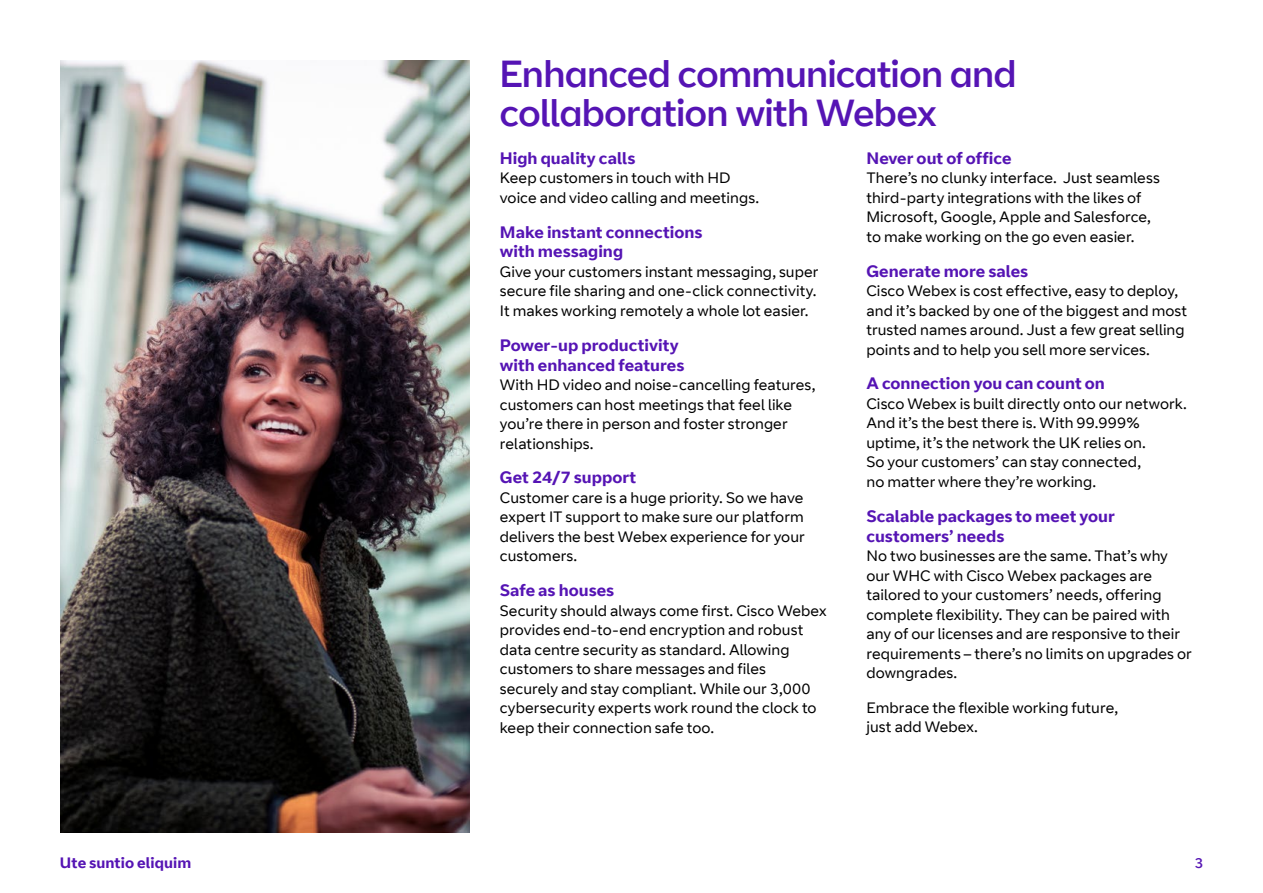
<style>
.page{position:relative;width:1263px;height:893px;background:#fff}
.page>*{position:absolute;margin:0;border:0;box-sizing:border-box;transform-origin:0 0}
.t1{font:37.5px/39px "BT Curve Headline";letter-spacing:-.005em;color:#5514b4}
.t2{font:700 16.5px/19.8px "BT Curve";color:#5514b4}
.t3{font:15px/19.5px "BT Curve";letter-spacing:.005em;color:#000}
.t4{font:700 15px "BT Curve";letter-spacing:.005em;color:#5514b4}
.t5{font:14.25px "BT Curve Headline";color:#5514b4}
</style>
<div class="page">
<img style="left:60px;top:60px;width:410px;height:773px">
<p class="t4" style="left:60px;top:854px;width:133px">Ute suntio eliquim</p>
<h1 class="t1" style="left:500px;top:56px;width:518px">Enhanced communication and collaboration with Webex</h1>
<p class="t2" style="left:500px;top:149px;width:137px">High quality calls</p>
<p class="t3" style="left:500px;top:169px;width:261px">Keep customers in touch with HD voice and video calling and meetings.</p>
<p class="t2" style="left:500px;top:223px;width:204px">Make instant connections with messaging</p>
<p class="t3" style="left:500px;top:262px;width:320px;text-align:justify">Give your customers instant messaging, super secure file sharing and one-click connectivity.<br>It makes working remotely a whole lot easier.</p>
<p class="t2" style="left:500px;top:336px;width:186px">Power-up productivity with enhanced features</p>
<p class="t3" style="left:500px;top:376px;width:317px">With HD video and noise-cancelling features, customers can host meetings that feel like you’re there in person and foster stronger relationships.</p>
<p class="t2" style="left:500px;top:468px;width:138px">Get 24/7 support</p>
<p class="t3" style="left:500px;top:488px;width:306px;text-align:justify">Customer care is a huge priority. So we have expert IT support to make sure our platform delivers the best Webex experience for your customers.</p>
<p class="t2" style="left:500px;top:581px;width:116px">Safe as houses</p>
<p class="t3" style="left:500px;top:601px;width:328px">Security should always come first. Cisco Webex provides end-to-end encryption and robust data centre security as standard. Allowing customers to share messages and files securely and stay compliant. While our 3,000 cybersecurity experts work round the clock to keep their connection safe too.</p>
<p class="t2" style="left:866px;top:149px;width:147px">Never out of office</p>
<p class="t3" style="left:866px;top:169px;width:295px">There’s no clunky interface. Just seamless third-party integrations with the likes of Microsoft, Google, Apple and Salesforce, to make working on the go even easier.</p>
<p class="t2" style="left:866px;top:262px;width:163px">Generate more sales</p>
<p class="t3" style="left:866px;top:282px;width:322px">Cisco Webex is cost effective, easy to deploy, and it’s backed by one of the biggest and most trusted names around. Just a few great selling points and to help you sell more services.</p>
<p class="t2" style="left:866px;top:374px;width:240px">A connection you can count on</p>
<p class="t3" style="left:866px;top:394px;width:322px">Cisco Webex is built directly onto our network.<br>And it’s the best there is. With 99.999% uptime, it’s the network the UK relies on.<br>So your customers’ can stay connected,<br>no matter where they’re working.</p>
<p class="t2" style="left:866px;top:507px;width:250px">Scalable packages to meet your customers’ needs</p>
<p class="t3" style="left:866px;top:547px;width:327px">No two businesses are the same. That’s why our WHC with Cisco Webex packages are tailored to your customers’ needs, offering complete flexibility. They can be paired with any of our licenses and are responsive to their requirements – there’s no limits on upgrades or downgrades.</p>
<p class="t3" style="left:866px;top:698px;width:253px">Embrace the flexible working future, just add Webex.</p>
<p class="t5" style="left:1195px;top:855px;width:9px">3</p>
</div>
